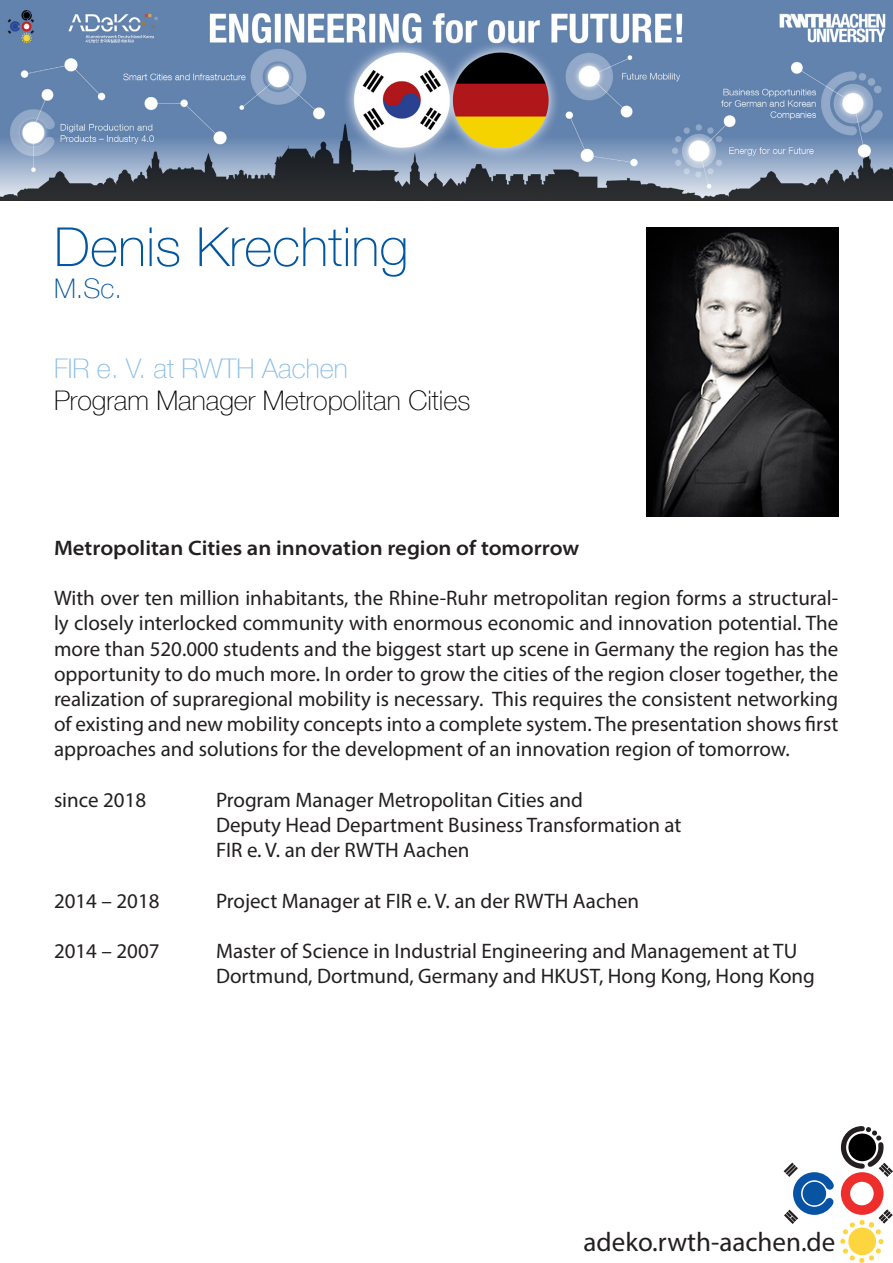
<style>
.page{position:relative;width:893px;height:1263px;background:#fff}
.page>*{position:absolute;margin:0;border:0;box-sizing:border-box;transform-origin:0 0}
.t1{font:100 54px "Helvetica Neue LT Com";color:#00569f}
.t2{font:100 27px "Helvetica Neue LT Com";color:#000}
.t3{font:27px "Myriad Pro";color:#231f20}
.t4{font:100 27px "Helvetica Neue LT Com";color:#84bce7}
.t5{font:100 27px "Helvetica Neue LT Com";color:#00569f}
.t6{font:21px/25.2px "Myriad Pro";color:#231f20;text-align:justify}
.t7{font:600 semi-expanded 21px "Myriad Pro";color:#231f20}
</style>
<div class="page">
<img style="left:646px;top:227px;width:193px;height:289px">
<img style="left:0;top:0;width:893px;height:201px">
<svg style="left:783px;top:1126px;width:110px;height:137px"></svg>
<div style="left:850px;top:1182px;width:24px;height:23px;background:#fff;border-radius:50%"></div>
<p class="t1" style="left:54px;top:215px;width:356px">Denis Krechting</p>
<p class="t5" style="left:54px;top:273px;width:69px">M.Sc.</p>
<p class="t4" style="left:54px;top:352px;width:295px">FIR e. V. at RWTH Aachen</p>
<p class="t2" style="left:54px;top:384px;width:418px">Program Manager Metropolitan Cities</p>
<p class="t7" style="left:54px;top:534px;width:527px">Metropolitan Cities an innovation region of tomorrow</p>
<p class="t6" style="left:54px;top:585px;width:786px">With over ten million inhabitants, the Rhine-Ruhr metropolitan region forms a structural&shy;ly closely interlocked community with enormous economic and innovation potential. The more than 520.000 students and the biggest start up scene in Germany the region has the opportunity to do much more. In order to grow the cities of the region closer together, the realization of supraregional mobility is necessary. This requires the consistent networking of existing and new mobility concepts into a complete system. The presentation shows first approaches and solutions for the development of an innovation region of tomorrow.</p>
<p class="t6" style="left:54px;top:787px;width:94px">since 2018</p>
<p class="t6" style="left:216px;top:787px;width:368px">Program Manager Metropolitan Cities and</p>
<p class="t6" style="left:216px;top:812px;width:467px">Deputy Head Department Business Transformation at</p>
<p class="t6" style="left:216px;top:837px;width:255px">FIR e. V. an der RWTH Aachen</p>
<p class="t6" style="left:54px;top:888px;width:107px">2014 – 2018</p>
<p class="t6" style="left:216px;top:888px;width:425px">Project Manager at FIR e. V. an der RWTH Aachen</p>
<p class="t6" style="left:54px;top:938px;width:107px">2014 – 2007</p>
<p class="t6" style="left:216px;top:938px;width:600px">Master of Science in Industrial Engineering and Management at TU<br>Dortmund, Dortmund, Germany and HKUST, Hong Kong, Hong Kong</p>
<p class="t3" style="left:584px;top:1225px;width:253px">adeko.rwth-aachen.de</p>
</div>
